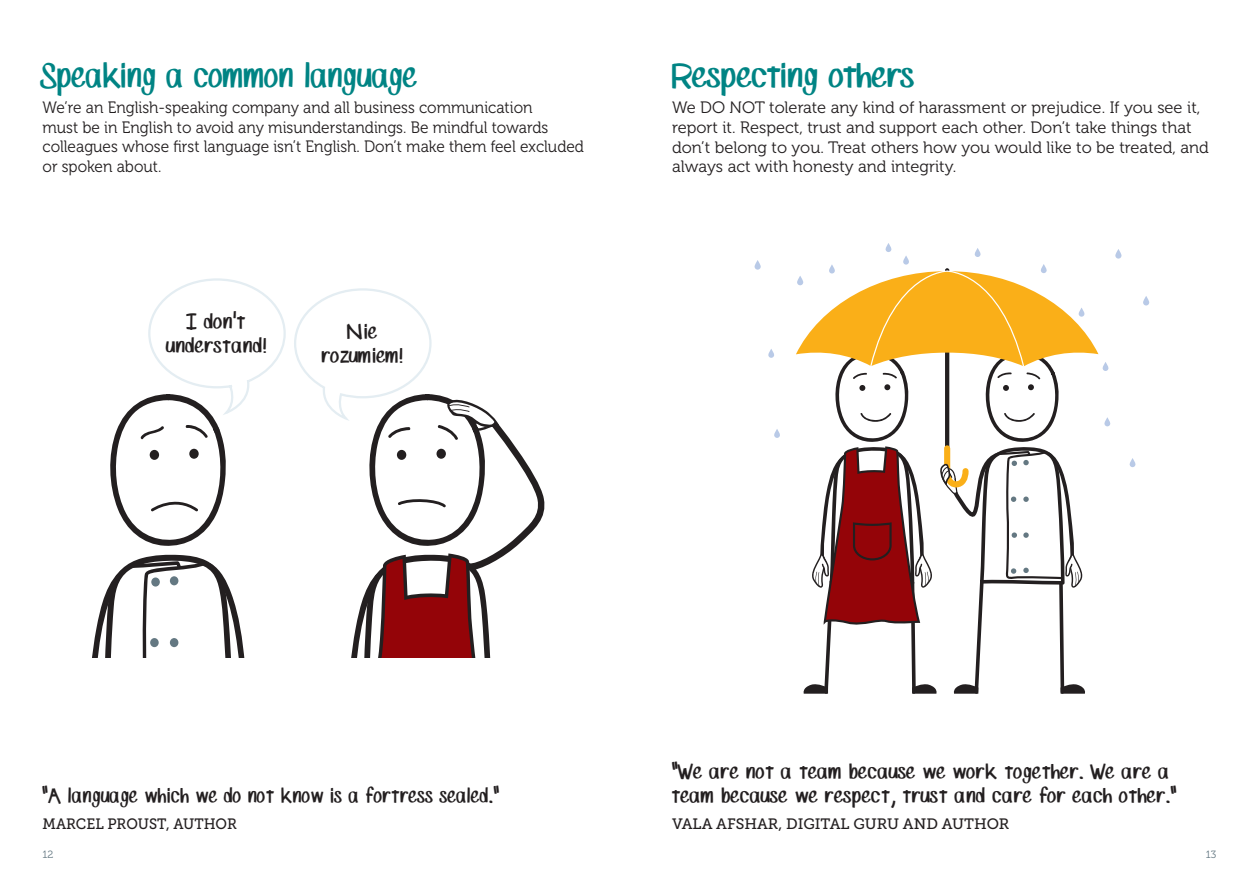
<style>
.page{position:relative;width:1259px;height:893px;background:#fff}
.page>*{position:absolute;margin:0;border:0;box-sizing:border-box;transform-origin:0 0}
.t1{font:30px "SP Marker Font";letter-spacing:-.025em;color:#008484;scale:.94 1}
.t2{font:30px "SP Marker Font";letter-spacing:-.025em;color:#008484}
.Pull_quote{font:18px/24px "SP Marker Font";color:#231f20;text-align:center}
.Pull_quote-2{font:18px "SP Marker Font";color:#231f20;scale:.94 1}
.Body_copy{font:16.5px/19.8px "Museo 300";color:#231f20}
.Body_copy-2{font:16.5px/19.8px "Museo 300";color:#231f20;scale:.94 1}
.t3{font:15px "Museo Slab 500";color:#231f20}
.t4{font:15px "Museo Slab 500";color:#231f20;scale:.94 1}
.t5{font:10.5px "Museo 300";color:#647882}
</style>
<div class="page">
<svg style="left:92px;top:278px;width:453px;height:379px"></svg>
<svg style="left:796px;top:268px;width:302px;height:426px"></svg>
<svg style="left:829px;top:264px;width:6px;height:9px"></svg>
<svg style="left:903px;top:255px;width:6px;height:10px"></svg>
<svg style="left:885px;top:243px;width:6px;height:9px"></svg>
<svg style="left:974px;top:248px;width:6px;height:9px"></svg>
<svg style="left:1040px;top:264px;width:6px;height:9px"></svg>
<svg style="left:1078px;top:308px;width:6px;height:9px"></svg>
<svg style="left:1129px;top:458px;width:6px;height:9px"></svg>
<svg style="left:1102px;top:362px;width:6px;height:9px"></svg>
<svg style="left:1104px;top:417px;width:6px;height:9px"></svg>
<div style="left:774px;top:429px;width:6px;height:9px;background:#b9cae7;border-radius:3px"></div>
<svg style="left:768px;top:349px;width:6px;height:9px"></svg>
<svg style="left:1115px;top:249px;width:6px;height:10px"></svg>
<svg style="left:1143px;top:296px;width:6px;height:9px"></svg>
<svg style="left:754px;top:260px;width:6px;height:10px"></svg>
<div style="left:797px;top:276px;width:6px;height:9px;background:#b9cae7;border-radius:3px"></div>
<p class="t1" style="left:43px;top:58px;width:402px">Speaking a common language</p>
<p class="Body_copy-2" style="left:43px;top:98px;width:577px">We’re an English-speaking company and all business communication<br>must be in English to avoid any misunderstandings. Be mindful towards colleagues whose first language isn’t English. Don’t make them feel excluded or spoken about.</p>
<p class="Pull_quote" style="left:167px;top:310px;width:101px">I don't understand!</p>
<p class="Pull_quote" style="left:322px;top:320px;width:83px">Nie rozumiem!</p>
<p class="t2" style="left:672px;top:58px;width:246px">Respecting others</p>
<p class="Body_copy" style="left:672px;top:98px;width:538px">We DO NOT tolerate any kind of harassment or prejudice. If you see it, report it. Respect, trust and support each other. Don’t take things that don’t belong to you. Treat others how you would like to be treated, and always act with honesty and integrity.</p>
<p class="Pull_quote-2" style="left:43px;top:785px;width:488px">"A language which we do not know is a fortress sealed."</p>
<p class="t4" style="left:43px;top:816px;width:208px">MARCEL PROUST, AUTHOR</p>
<p class="Pull_quote" style="left:672px;top:761px;width:507px;text-align:left">"We are not a team because we work together. We are a team because we respect, trust and care for each other."</p>
<p class="t3" style="left:672px;top:816px;width:339px">VALA AFSHAR, DIGITAL GURU AND AUTHOR</p>
<p class="t5" style="left:43px;top:849px;width:12px">12</p>
<p class="t5" style="left:1206px;top:849px;width:12px">13</p>
</div>
